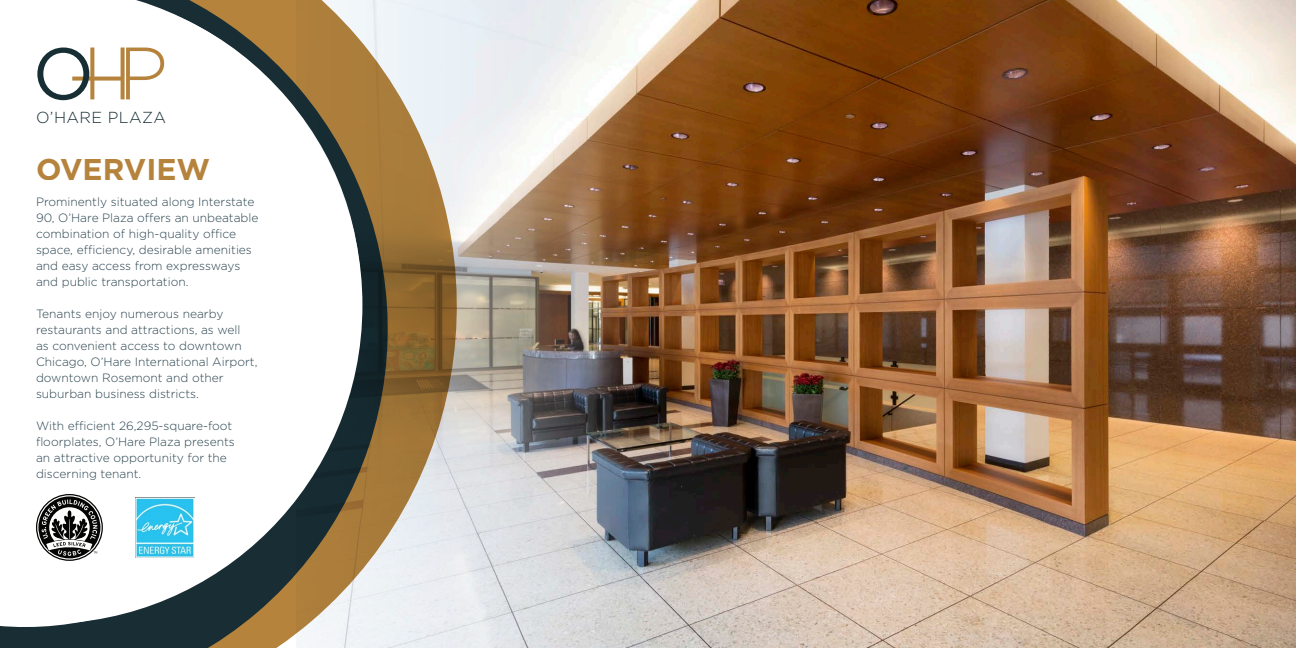
<style>
.page{position:relative;width:1296px;height:648px;background:#fff}
.page>*{position:absolute;margin:0;border:0;box-sizing:border-box;transform-origin:0 0}
.t1{font:700 30px "Gotham";color:#b6833d}
.t2{font:300 15.9px "Gotham";letter-spacing:.025em;color:#172f34}
.t3{font:300 12px/16px "Gotham";color:#2a434f}
</style>
<div class="page">
<img style="left:506px;top:0;width:790px;height:648px">
<svg style="left:0;top:0;width:506px;height:648px;background:#b7ae9c"></svg>
<svg style="left:0;top:0;width:362px;height:624px"></svg>
<img style="left:136px;top:497px;width:59px;height:61px">
<svg style="left:36px;top:494px;width:67px;height:67px"></svg>
<svg style="left:37px;top:48px;width:127px;height:52px"></svg>
<h2 class="t2" style="left:36px;top:108px;width:131px">O’HARE PLAZA</h2>
<h1 class="t1" style="left:36px;top:149px;width:176px">OVERVIEW</h1>
<p class="t3" style="left:36px;top:193px;width:224px">Prominently situated along Interstate 90, O’Hare Plaza offers an unbeatable combination of high-quality office space, efficiency, desirable amenities and easy access from expressways and public transportation.</p>
<p class="t3" style="left:36px;top:305px;width:223px">Tenants enjoy numerous nearby restaurants and attractions, as well<br>as convenient access to downtown Chicago, O’Hare International Airport, downtown Rosemont and other suburban business districts.</p>
<p class="t3" style="left:36px;top:417px;width:200px">With efficient 26,295-square-foot floorplates, O’Hare Plaza presents an attractive opportunity for the discerning tenant.</p>
</div>
